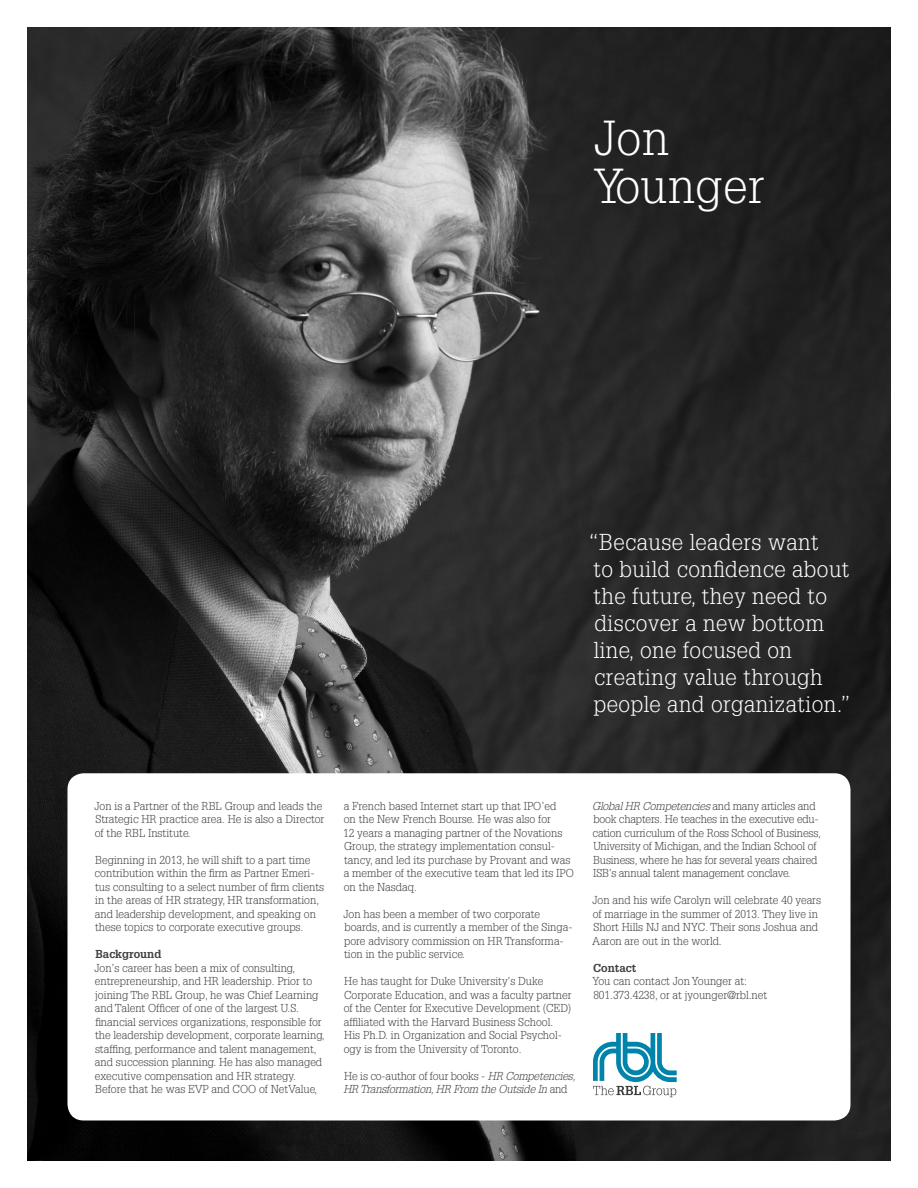
<style>
.page{position:relative;width:918px;height:1188px;background:#fff}
.page>*{position:absolute;margin:0;border:0;box-sizing:border-box;transform-origin:0 0}
.t1{font:300 48px "Glypha";letter-spacing:.025em;color:#fff}
.t2{font:300 22.5px/27px "Glypha";letter-spacing:.02em;color:#fff}
.bio_body{font:300 11.25px/13.5px "Glypha";color:#3e3e3f}
.bio_body-2{font:italic 300 11.25px/13.5px "Glypha";letter-spacing:-.015em;color:#3e3e3f}
.bio_body-3{font:700 11.25px "Glypha";color:#3e3e3f}
.s1{font-style:normal}
.s2{font-style:italic}
</style>
<div class="page">
<img style="left:27px;top:27px;width:864px;height:1134px">
<div style="left:67px;top:773px;width:784px;height:347px;background:#fff;border-radius:16px"></div>
<svg style="left:593px;top:1033px;width:84px;height:64px"></svg>
<p class="t1" style="left:594px;top:111px;width:77px">Jon</p>
<p class="t1" style="left:594px;top:159px;width:172px">Younger</p>
<p class="t2" style="left:589px;top:529px;width:231px">“Because leaders want</p>
<p class="t2" style="left:593px;top:556px;width:257px">to build confidence about the future, they need to discover a new bottom line, one focused on</p>
<p class="t2" style="left:594px;top:664px;width:258px">creating value through people and organization.”</p>
<p class="bio_body" style="left:95px;top:799px;width:231px">Jon is a Partner of the RBL Group and leads the<br>Strategic HR practice area. He is also a Director of the RBL Institute.</p>
<p class="bio_body" style="left:95px;top:853px;width:231px">Beginning in 2013, he will shift to a part time contribution within the firm as Partner Emeri&shy;tus consulting to a select number of firm clients in the areas of HR strategy, HR transformation, and leadership development, and speaking on these topics to corporate executive groups.</p>
<p class="bio_body-3" style="left:95px;top:947px;width:68px">Background</p>
<p class="bio_body" style="left:95px;top:961px;width:232px">Jon’s career has been a mix of consulting, entrepreneurship, and HR leadership. Prior to joining The RBL Group, he was Chief Learning and Talent Officer of one of the largest U.S. financial services organizations, responsible for the leadership development, corporate learning, staffing, performance and talent management, and succession planning. He has also managed executive compensation and HR strategy.<br>Before that he was EVP and COO of NetValue,</p>
<p class="bio_body" style="left:343px;top:799px;width:232px">a French based Internet start up that IPO’ed<br>on the New French Bourse. He was also for<br>12 years a managing partner of the Novations Group, the strategy implementation consul&shy;tancy, and led its purchase by Provant and was a member of the executive team that led its IPO on the Nasdaq.</p>
<p class="bio_body" style="left:344px;top:907px;width:230px">Jon has been a member of two corporate boards, and is currently a member of the Singa&shy;pore advisory commission on HR Transforma&shy;tion in the public service.</p>
<p class="bio_body" style="left:344px;top:975px;width:229px">He has taught for Duke University’s Duke Corporate Education, and was a faculty partner of the Center for Executive Development (CED) affiliated with the Harvard Business School.<br>His Ph.D. in Organization and Social Psychol&shy;ogy is from the University of Toronto.</p>
<p class="bio_body-2" style="left:343px;top:1069px;width:234px"><span class="s1">He is co-author of four books -</span> HR Competencies,<br>HR Transformation, HR From the Outside In <span class="s1">and</span></p>
<p class="bio_body" style="left:592px;top:799px;width:230px"><span class="s2">Global HR Competencies</span> and many articles and book chapters. He teaches in the executive edu&shy;cation curriculum of the Ross School of Business, University of Michigan, and the Indian School of Business, where he has for several years chaired ISB’s annual talent management conclave.</p>
<p class="bio_body" style="left:592px;top:894px;width:230px">Jon and his wife Carolyn will celebrate 40 years of marriage in the summer of 2013. They live in Short Hills NJ and NYC. Their sons Joshua and Aaron are out in the world.</p>
<p class="bio_body-3" style="left:593px;top:961px;width:45px">Contact</p>
<p class="bio_body" style="left:592px;top:975px;width:156px">You can contact Jon Younger at:</p>
<p class="bio_body" style="left:593px;top:988px;width:175px">801.373.4238, or at jyounger@rbl.net</p>
</div>
